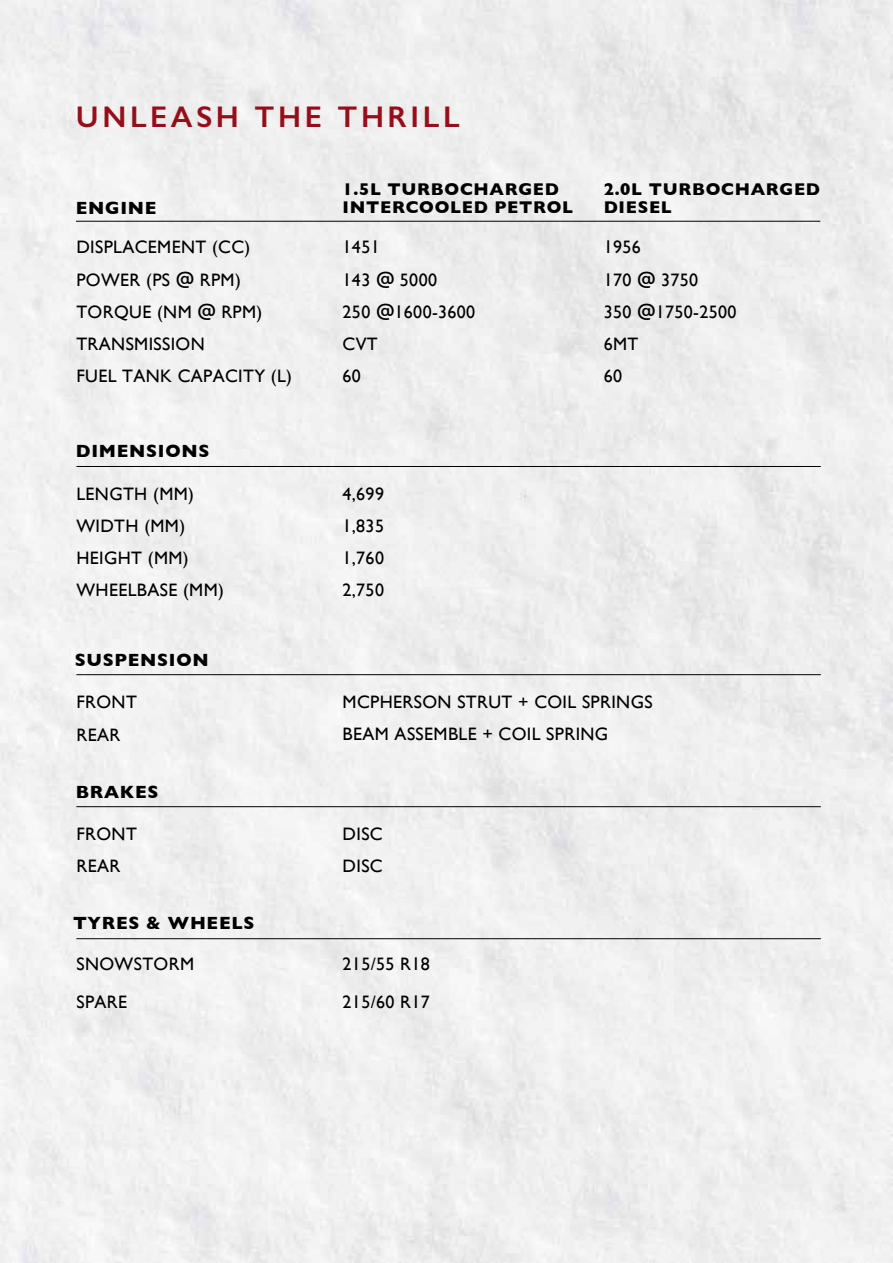
<style>
.page{position:relative;width:893px;height:1263px;background:#fff}
.page>*{position:absolute;margin:0;border:0;box-sizing:border-box;transform-origin:0 0}
.t1{font:600 30px "Gill Sans";letter-spacing:.12em;color:#950f1b}
.t2{font:18px/32.1px "Gill Sans";letter-spacing:.02em;color:#000}
.t3{font:700 18px "Gill Sans";letter-spacing:.04em;color:#000}
.t4{font:700 17.25px/17.9px "Gill Sans";letter-spacing:.04em;color:#000}
</style>
<div class="page">
<hr style="left:76px;top:221px;width:744px;height:1px;background:#000">
<hr style="left:76px;top:466px;width:745px;height:1px;background:#000">
<hr style="left:76px;top:674px;width:745px;height:1px;background:#000">
<hr style="left:76px;top:806px;width:745px;height:1px;background:#000">
<hr style="left:76px;top:938px;width:745px;height:1px;background:#000">
<h1 class="t1" style="left:76px;top:99px;width:385px">UNLEASH THE THRILL</h1>
<p class="t3" style="left:76px;top:193px;width:82px">ENGINE</p>
<p class="t4" style="left:343px;top:180px;width:232px">1.5L TURBOCHARGED<br>INTERCOOLED PETROL</p>
<p class="t4" style="left:604px;top:180px;width:218px">2.0L TURBOCHARGED<br>DIESEL</p>
<p class="t2" style="left:76px;top:231px;width:217px">DISPLACEMENT (CC)<br>POWER (PS @ RPM)<br>TORQUE (NM @ RPM)<br>TRANSMISSION<br>FUEL TANK CAPACITY (L)</p>
<p class="t2" style="left:343px;top:231px;width:134px">1451<br>143 @ 5000<br>250 @1600-3600<br>CVT<br>60</p>
<p class="t2" style="left:604px;top:231px;width:134px">1956<br>170 @ 3750<br>350 @1750-2500<br>6MT<br>60</p>
<p class="t3" style="left:76px;top:437px;width:135px">DIMENSIONS</p>
<p class="t2" style="left:76px;top:478px;width:149px">LENGTH (MM)<br>WIDTH (MM)<br>HEIGHT (MM)<br>WHEELBASE (MM)</p>
<p class="t2" style="left:343px;top:478px;width:43px;text-align:justify">4,699<br>1,835<br>1,760<br>2,750</p>
<p class="t3" style="left:75px;top:645px;width:135px">SUSPENSION</p>
<p class="t2" style="left:76px;top:686px;width:62px">FRONT<br>REAR</p>
<p class="t3" style="left:76px;top:777px;width:84px">BRAKES</p>
<p class="t2" style="left:76px;top:818px;width:62px">FRONT<br>REAR</p>
<p class="t3" style="left:73px;top:909px;width:183px">TYRES &amp; WHEELS</p>
<p class="t2" style="left:76px;top:945px;width:119px;line-height:37.5px">SNOWSTORM<br>SPARE</p>
<p class="t2" style="left:343px;top:686px;width:311px">MCPHERSON STRUT + COIL SPRINGS<br>BEAM ASSEMBLE + COIL SPRING</p>
<p class="t2" style="left:343px;top:818px;width:42px">DISC<br>DISC</p>
<p class="t2" style="left:343px;top:945px;width:89px;line-height:37.5px">215/55 R18<br>215/60 R17</p>
</div>
